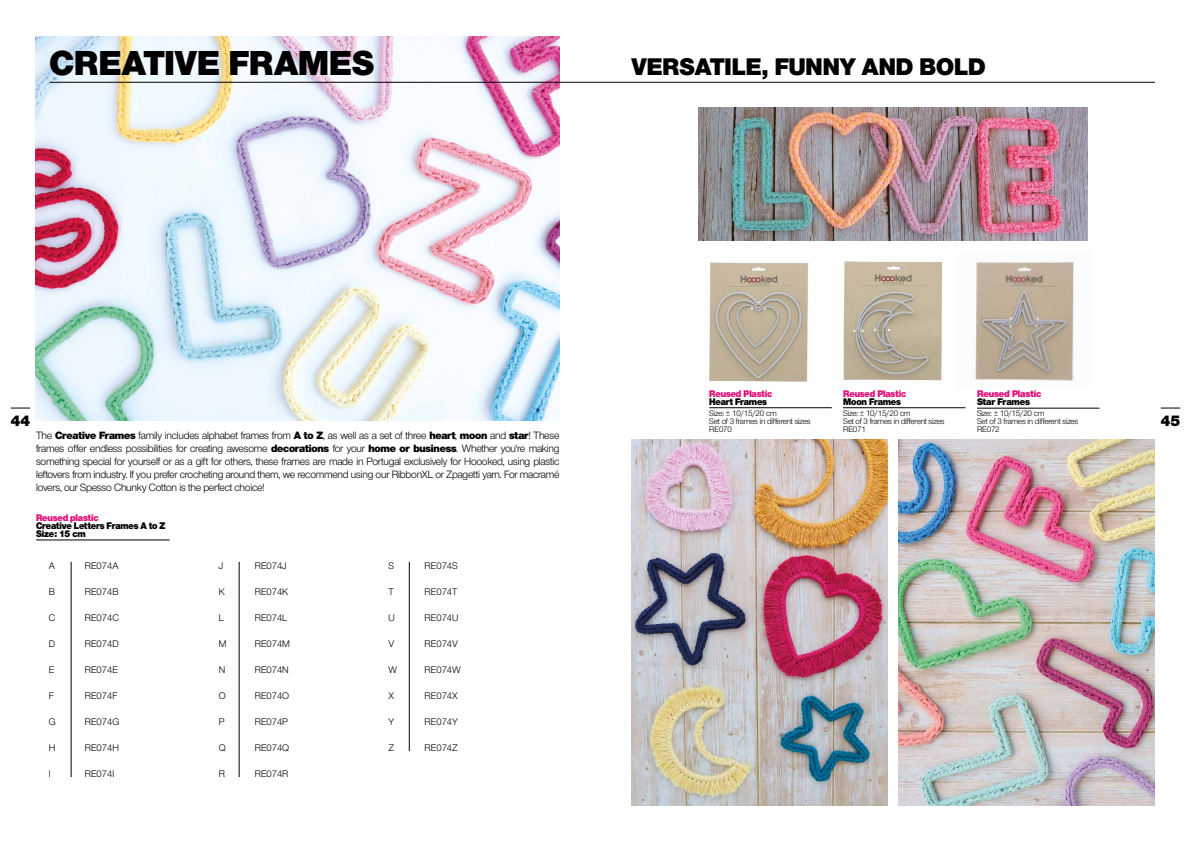
<style>
.page{position:relative;width:1191px;height:842px;background:#fff}
.page>*{position:absolute;margin:0;border:0;box-sizing:border-box;transform-origin:0 0}
.t1{font:900 36px "Nimbus San Nov D";color:#000}
.t2{font:900 25px "Nimbus San Nov D";color:#000}
.t3{font:900 16px "Nimbus San Nov D";color:#000}
.t4{font:11px/13px "Nimbus San Nov D";letter-spacing:-.02em;color:#000;text-align:justify}
.t5{font:10px "Nimbus San Nov D";color:#000}
.t6{font:900 10px/8px "Nimbus San Nov D";letter-spacing:-.02em;color:#000;scale:.95 1}
.t7{font:900 10px "Nimbus San Nov D";letter-spacing:-.02em;color:#e40c78;scale:.95 1}
.t8{font:900 10px "Nimbus San Nov D";letter-spacing:-.02em;color:#e40c78}
.t9{font:900 10px "Nimbus San Nov D";letter-spacing:-.02em;color:#000}
.t10{font:8.5px/8px "Nimbus San Nov D";letter-spacing:-.02em;color:#000}
.s1{font-weight:900}
</style>
<div class="page">
<svg style="left:11px;top:408px;width:19px;height:1px"></svg>
<svg style="left:1160px;top:408px;width:20px;height:1px"></svg>
<img style="left:36px;top:36px;width:523px;height:384px">
<hr style="left:71px;top:562px;width:1px;height:215px;background:#000">
<hr style="left:239px;top:562px;width:1px;height:215px;background:#000">
<hr style="left:409px;top:562px;width:1px;height:189px;background:#000">
<hr style="left:36px;top:540px;width:134px;height:1px;background:#000">
<img style="left:709px;top:261px;width:234px;height:121px">
<img style="left:975px;top:261px;width:99px;height:120px">
<hr style="left:709px;top:407px;width:122px;height:1px;background:#000">
<hr style="left:843px;top:407px;width:122px;height:1px;background:#000">
<hr style="left:977px;top:408px;width:122px;height:1px;background:#000">
<hr style="left:50px;top:82px;width:1105px;height:1px;background:#000">
<img style="left:899px;top:439px;width:256px;height:367px">
<img style="left:698px;top:107px;width:390px;height:133px">
<img style="left:631px;top:439px;width:256px;height:367px">
<h1 class="t1" style="left:50px;top:42px;width:326px">CREATIVE FRAMES</h1>
<h2 class="t2" style="left:631px;top:52px;width:355px">VERSATILE, FUNNY AND BOLD</h2>
<p class="t7" style="left:709px;top:388px;width:68px">Reused Plastic</p>
<p class="t6" style="left:709px;top:398px;width:62px">Heart Frames</p>
<p class="t10" style="left:709px;top:409px;width:103px">Size: ± 10/15/20 cm<br>Set of 3 frames in different sizes<br>RE070</p>
<p class="t7" style="left:843px;top:388px;width:68px">Reused Plastic</p>
<p class="t6" style="left:843px;top:398px;width:62px">Moon Frames</p>
<p class="t10" style="left:843px;top:409px;width:103px">Size: ± 10/15/20 cm<br>Set of 3 frames in different sizes<br>RE071</p>
<p class="t8" style="left:977px;top:388px;width:66px">Reused Plastic</p>
<p class="t9" style="left:977px;top:396px;width:54px">Star Frames</p>
<p class="t10" style="left:977px;top:409px;width:103px">Size: ± 10/15/20 cm<br>Set of 3 frames in different sizes<br>RE072</p>
<h3 class="t3" style="left:11px;top:411px;width:21px">44</h3>
<h3 class="t3" style="left:1160px;top:411px;width:21px">45</h3>
<p class="t4" style="left:36px;top:429px;width:525px">The <span class="s1">Creative Frames</span> family includes alphabet frames from <span class="s1">A to Z</span>, as well as a set of three <span class="s1">heart</span>, <span class="s1">moon</span> and <span class="s1">star</span>! These frames offer endless possibilities for creating awesome <span class="s1">decorations</span> for your <span class="s1">home or business</span>. Whether you're making something special for yourself or as a gift for others, these frames are made in Portugal exclusively for Hoooked, using plastic leftovers from industry. If you prefer crocheting around them, we recommend using our RibbonXL or Zpagetti yarn. For macramé lovers, our Spesso Chunky Cotton is the perfect choice!</p>
<p class="t7" style="left:36px;top:511px;width:67px">Reused plastic</p>
<p class="t6" style="left:36px;top:521px;width:138px">Creative Letters Frames A to Z<br>Size: 15 cm</p>
<p class="t5" style="left:49px;top:560px;width:8px">A</p>
<p class="t5" style="left:85px;top:560px;width:35px">RE074A</p>
<p class="t5" style="left:49px;top:586px;width:8px">B</p>
<p class="t5" style="left:85px;top:586px;width:35px">RE074B</p>
<p class="t5" style="left:49px;top:612px;width:8px">C</p>
<p class="t5" style="left:85px;top:612px;width:36px">RE074C</p>
<p class="t5" style="left:49px;top:638px;width:8px">D</p>
<p class="t5" style="left:85px;top:638px;width:35px">RE074D</p>
<p class="t5" style="left:49px;top:664px;width:7px">E</p>
<p class="t5" style="left:85px;top:664px;width:34px">RE074E</p>
<p class="t5" style="left:49px;top:690px;width:6px">F</p>
<p class="t5" style="left:85px;top:690px;width:34px">RE074F</p>
<p class="t5" style="left:49px;top:716px;width:8px">G</p>
<p class="t5" style="left:85px;top:716px;width:36px">RE074G</p>
<p class="t5" style="left:49px;top:742px;width:8px">H</p>
<p class="t5" style="left:85px;top:742px;width:36px">RE074H</p>
<p class="t5" style="left:49px;top:768px;width:3px">I</p>
<p class="t5" style="left:85px;top:768px;width:31px">RE074I</p>
<p class="t5" style="left:219px;top:560px;width:6px">J</p>
<p class="t5" style="left:255px;top:560px;width:33px">RE074J</p>
<p class="t5" style="left:219px;top:586px;width:7px">K</p>
<p class="t5" style="left:255px;top:586px;width:35px">RE074K</p>
<p class="t5" style="left:219px;top:612px;width:7px">L</p>
<p class="t5" style="left:255px;top:612px;width:34px">RE074L</p>
<p class="t5" style="left:219px;top:638px;width:9px">M</p>
<p class="t5" style="left:255px;top:638px;width:37px">RE074M</p>
<p class="t5" style="left:219px;top:664px;width:8px">N</p>
<p class="t5" style="left:255px;top:664px;width:35px">RE074N</p>
<p class="t5" style="left:219px;top:690px;width:8px">O</p>
<p class="t5" style="left:255px;top:690px;width:36px">RE074O</p>
<p class="t5" style="left:219px;top:716px;width:7px">P</p>
<p class="t5" style="left:255px;top:716px;width:35px">RE074P</p>
<p class="t5" style="left:219px;top:742px;width:8px">Q</p>
<p class="t5" style="left:255px;top:742px;width:36px">RE074Q</p>
<p class="t5" style="left:219px;top:768px;width:8px">R</p>
<p class="t5" style="left:255px;top:768px;width:35px">RE074R</p>
<p class="t5" style="left:388px;top:560px;width:7px">S</p>
<p class="t5" style="left:424px;top:560px;width:35px">RE074S</p>
<p class="t5" style="left:388px;top:586px;width:7px">T</p>
<p class="t5" style="left:424px;top:586px;width:34px">RE074T</p>
<p class="t5" style="left:388px;top:612px;width:8px">U</p>
<p class="t5" style="left:424px;top:612px;width:35px">RE074U</p>
<p class="t5" style="left:388px;top:638px;width:7px">V</p>
<p class="t5" style="left:424px;top:638px;width:35px">RE074V</p>
<p class="t5" style="left:388px;top:664px;width:10px">W</p>
<p class="t5" style="left:424px;top:664px;width:38px">RE074W</p>
<p class="t5" style="left:388px;top:690px;width:7px">X</p>
<p class="t5" style="left:424px;top:690px;width:35px">RE074X</p>
<p class="t5" style="left:388px;top:716px;width:7px">Y</p>
<p class="t5" style="left:424px;top:716px;width:35px">RE074Y</p>
<p class="t5" style="left:388px;top:742px;width:7px">Z</p>
<p class="t5" style="left:424px;top:742px;width:35px">RE074Z</p>
</div>
